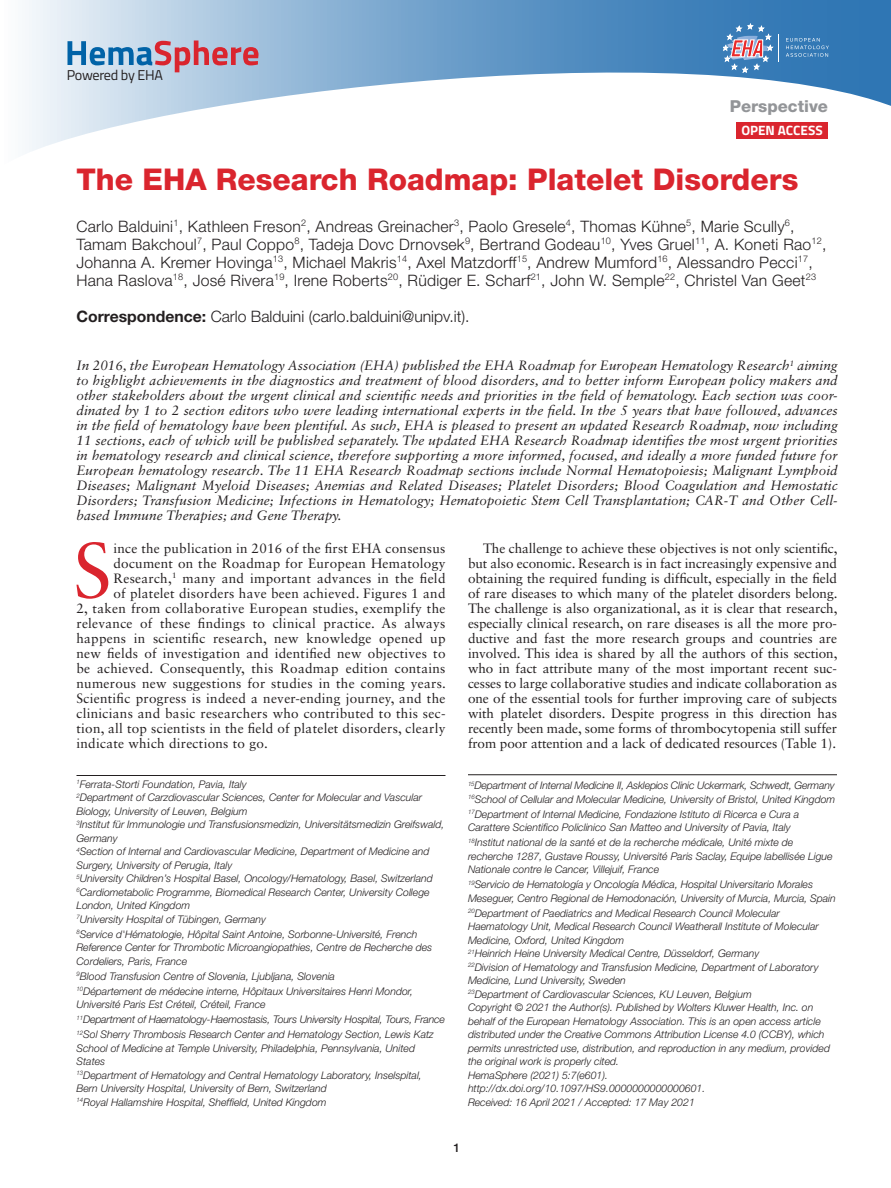
<style>
.page{position:relative;width:891px;height:1188px;background:#fff}
.page>*{position:absolute;margin:0;border:0;box-sizing:border-box;transform-origin:0 0}
.t1{font:78px "Sabon LT Std";color:#da252e}
.t2{font:800 30px "Helvetica Neue LT Std";color:#da252e}
.t3{font:800 16.5px "Helvetica Neue LT Std";color:#939598}
.t4{font:300 15.75px/18px "Helvetica Neue LT Std";letter-spacing:.015em;color:#231f20}
.t5{font:14.25px "Titillium Web";letter-spacing:-.025em;color:#231f20}
.t6{font:13.5px/15px "Sabon LT Std";letter-spacing:.02em;color:#231f20;text-align:justify}
.t7{font:italic 13.5px/15px "Sabon LT Std";letter-spacing:.005em;color:#231f20;text-align:justify}
.t8{font:700 13.5px "Titillium Web";color:#fff}
.t9{font:500 12px "Helvetica Neue LT Std";color:#231f20}
.t10{font:italic 300 10.5px/13.5px "Helvetica Neue LT Std";color:#231f20}
.s1{font-weight:700}
</style>
<div class="page">
<svg style="left:29px;top:0;width:862px;height:152px"></svg>
<svg style="left:68px;top:41px;width:191px;height:31px;background:#a7a1b9"></svg>
<svg style="left:779px;top:35px;width:1px;height:27px"></svg>
<svg style="left:786px;top:38px;width:43px;height:19px"></svg>
<svg style="left:723px;top:24px;width:50px;height:48px;background:#7993bb"></svg>
<div style="left:736px;top:122px;width:92px;height:16px;background:#da252e"></div>
<hr style="left:468px;top:775px;width:369px;height:1px;background:#231f20">
<hr style="left:76px;top:775px;width:370px;height:1px;background:#231f20">
<h3 class="t5" style="left:67px;top:65px;width:98px">Powered by EHA</h3>
<h3 class="t3" style="left:730px;top:97px;width:100px">Perspective</h3>
<p class="t8" style="left:741px;top:120px;width:83px">OPEN ACCESS</p>
<h2 class="t2" style="left:76px;top:161px;width:723px">The EHA Research Roadmap: Platelet Disorders</h2>
<p class="t4" style="left:76px;top:217px;width:751px">Carlo Balduini<sup>1</sup>, Kathleen Freson<sup>2</sup>, Andreas Greinacher<sup>3</sup>, Paolo Gresele<sup>4</sup>, Thomas Kühne<sup>5</sup>, Marie Scully<sup>6</sup>, Tamam Bakchoul<sup>7</sup>, Paul Coppo<sup>8</sup>, Tadeja Dovc Drnovsek<sup>9</sup>, Bertrand Godeau<sup>10</sup>, Yves Gruel<sup>11</sup>, A. Koneti Rao<sup>12</sup>, Johanna A. Kremer Hovinga<sup>13</sup>, Michael Makris<sup>14</sup>, Axel Matzdorff<sup>15</sup>, Andrew Mumford<sup>16</sup>, Alessandro Pecci<sup>17</sup>, Hana Raslova<sup>18</sup>, José Rivera<sup>19</sup>, Irene Roberts<sup>20</sup>, Rüdiger E. Scharf<sup>21</sup>, John W. Semple<sup>22</sup>, Christel Van Geet<sup>23</sup></p>
<h3 class="t4" style="left:76px;top:307px;width:395px"><span class="s1">Correspondence:</span> Carlo Balduini (carlo.balduini@unipv.it).</h3>
<p class="t7" style="left:76px;top:358px;width:763px">In 2016, the European Hematology Association (EHA) published the EHA Roadmap for European Hematology Research<sup>1</sup> aiming to highlight achievements in the diagnostics and treatment of blood disorders, and to better inform European policy makers and other stakeholders about the urgent clinical and scientific needs and priorities in the field of hematology. Each section was coor&shy;dinated by 1 to 2 section editors who were leading international experts in the field. In the 5 years that have followed, advances in the field of hematology have been plentiful. As such, EHA is pleased to present an updated Research Roadmap, now including 11 sections, each of which will be published separately. The updated EHA Research Roadmap identifies the most urgent priorities in hematology research and clinical science, therefore supporting a more informed, focused, and ideally a more funded future for European hematology research. The 11 EHA Research Roadmap sections include Normal Hematopoiesis; Malignant Lymphoid Diseases; Malignant Myeloid Diseases; Anemias and Related Diseases; Platelet Disorders; Blood Coagulation and Hemostatic Disorders; Transfusion Medicine; Infections in Hematology; Hematopoietic Stem Cell Transplantation; CAR-T and Other Cell&shy;based Immune Therapies; and Gene Therapy.</p>
<h1 class="t1" style="left:73px;top:524px;width:40px">S</h1>
<p class="t6" style="left:113px;top:540px;width:334px">ince the publication in 2016 of the first EHA consensus</p>
<p class="t6" style="left:113px;top:555px;width:334px">document on the Roadmap for European Hematology</p>
<p class="t6" style="left:113px;top:570px;width:334px">Research,<sup>1</sup> many and important advances in the field</p>
<p class="t6" style="left:113px;top:585px;width:334px">of platelet disorders have been achieved. Figures 1 and</p>
<p class="t6" style="left:76px;top:600px;width:371px">2, taken from collaborative European studies, exemplify the</p>
<p class="t6" style="left:76px;top:615px;width:371px">relevance of these findings to clinical practice. As always</p>
<p class="t6" style="left:76px;top:630px;width:371px">happens in scientific research, new knowledge opened up</p>
<p class="t6" style="left:76px;top:645px;width:371px">new fields of investigation and identified new objectives to</p>
<p class="t6" style="left:76px;top:660px;width:370px">be achieved. Consequently, this Roadmap edition contains</p>
<p class="t6" style="left:76px;top:675px;width:371px">numerous new suggestions for studies in the coming years.</p>
<p class="t6" style="left:76px;top:690px;width:370px">Scientific progress is indeed a never-ending journey, and the</p>
<p class="t6" style="left:76px;top:705px;width:371px">clinicians and basic researchers who contributed to this sec-</p>
<p class="t6" style="left:76px;top:720px;width:371px">tion, all top scientists in the field of platelet disorders, clearly</p>
<p class="t6" style="left:76px;top:735px;width:193px">indicate which directions to go.</p>
<p class="t10" style="left:76px;top:777px;width:369px"><sup>1</sup>Ferrata-Storti Foundation, Pavia, Italy<br><sup>2</sup>Department of Carzdiovascular Sciences, Center for Molecular and Vascular Biology, University of Leuven, Belgium<br><sup>3</sup>Institut für Immunologie und Transfusionsmedizin, Universitätsmedizin Greifswald, Germany<br><sup>4</sup>Section of Internal and Cardiovascular Medicine, Department of Medicine and Surgery, University of Perugia, Italy<br><sup>5</sup>University Children’s Hospital Basel, Oncology/Hematology, Basel, Switzerland <sup>6</sup>Cardiometabolic Programme, Biomedical Research Center, University College London, United Kingdom<br><sup>7</sup>University Hospital of Tübingen, Germany</p>
<p class="t10" style="left:76px;top:927px;width:357px"><sup>8</sup>Service d'Hématologie, Hôpital Saint Antoine, Sorbonne-Université, French<br>Reference Center for Thrombotic Microangiopathies, Centre de Recherche des<br>Cordeliers, Paris, France</p>
<p class="t10" style="left:76px;top:969px;width:338px;line-height:15px"><sup>9</sup>Blood Transfusion Centre of Slovenia, Ljubljana, Slovenia<br><sup>10</sup>Département de médecine interne, Hôpitaux Universitaires Henri Mondor,</p>
<p class="t10" style="left:76px;top:997px;width:370px;line-height:15px">Université Paris Est Créteil, Créteil, France<br><sup>11</sup>Department of Haematology-Haemostasis, Tours University Hospital, Tours, France<br><sup>12</sup>Sol Sherry Thrombosis Research Center and Hematology Section, Lewis Katz</p>
<p class="t10" style="left:76px;top:1041px;width:347px">School of Medicine at Temple University, Philadelphia, Pennsylvania, United States<br><sup>13</sup>Department of Hematology and Central Hematology Laboratory, Inselspital, Bern University Hospital, University of Bern, Switzerland<br><sup>14</sup>Royal Hallamshire Hospital, Sheffield, United Kingdom</p>
<p class="t6" style="left:468px;top:540px;width:371px;text-indent:15px">The challenge to achieve these objectives is not only scientific, but also economic. Research is in fact increasingly expensive and obtaining the required funding is difficult, especially in the field of rare diseases to which many of the platelet disorders belong.<br>The challenge is also organizational, as it is clear that research, especially clinical research, on rare diseases is all the more pro&shy;ductive and fast the more research groups and countries are involved. This idea is shared by all the authors of this section, who in fact attribute many of the most important recent suc&shy;cesses to large collaborative studies and indicate collaboration as one of the essential tools for further improving care of subjects with platelet disorders. Despite progress in this direction has recently been made, some forms of thrombocytopenia still suffer from poor attention and a lack of dedicated resources (Table 1).</p>
<p class="t10" style="left:468px;top:779px;width:369px"><sup>15</sup>Department of Internal Medicine II, Asklepios Clinic Uckermark, Schwedt, Germany<br><sup>16</sup>School of Cellular and Molecular Medicine, University of Bristol, United Kingdom</p>
<p class="t10" style="left:468px;top:807px;width:333px"><sup>17</sup>Department of Internal Medicine, Fondazione Istituto di Ricerca e Cura a<br>Carattere Scientifico Policlinico San Matteo and University of Pavia, Italy</p>
<p class="t10" style="left:468px;top:836px;width:366px"><sup>18</sup>Institut national de la santé et de la recherche médicale, Unité mixte de recherche 1287, Gustave Roussy, Université Paris Saclay, Equipe labellisée Ligue<br>Nationale contre le Cancer, Villejuif, France</p>
<p class="t10" style="left:468px;top:878px;width:369px"><sup>19</sup>Servicio de Hematología y Oncología Médica, Hospital Universitario Morales<br>Meseguer, Centro Regional de Hemodonación, University of Murcia, Murcia, Spain</p>
<p class="t10" style="left:468px;top:906px;width:364px"><sup>20</sup>Department of Paediatrics and Medical Research Council Molecular Haematology Unit, Medical Research Council Weatherall Institute of Molecular Medicine, Oxford, United Kingdom<br><sup>21</sup>Heinrich Heine University Medical Centre, Düsseldorf, Germany<br><sup>22</sup>Division of Hematology and Transfusion Medicine, Department of Laboratory Medicine, Lund University, Sweden<br><sup>23</sup>Department of Cardiovascular Sciences, KU Leuven, Belgium<br>Copyright © 2021 the Author(s). Published by Wolters Kluwer Health, Inc. on behalf of the European Hematology Association. This is an open access article distributed under the Creative Commons Attribution License 4.0 (CCBY), which permits unrestricted use, distribution, and reproduction in any medium, provided the original work is properly cited.<br>HemaSphere (2021) 5:7(e601). http://dx.doi.org/10.1097/HS9.0000000000000601.<br>Received: 16 April 2021 / Accepted: 17 May 2021</p>
<p class="t9" style="left:453px;top:1140px;width:8px">1</p>
</div>
